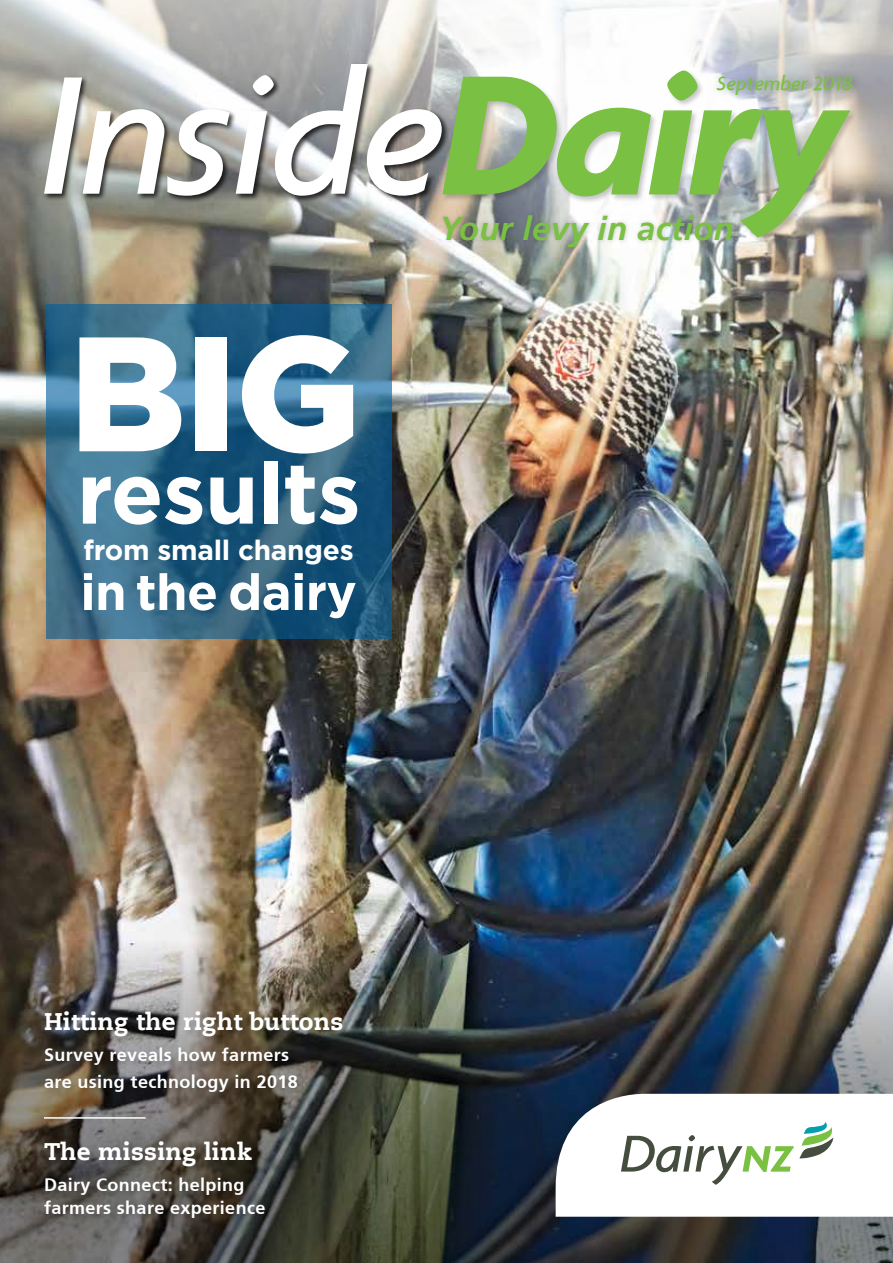
<style>
.page{position:relative;width:893px;height:1263px;background:#fff}
.page>*{position:absolute;margin:0;border:0;box-sizing:border-box;transform-origin:0 0}
.t1{font:900 162.6px "Gotham";color:#fff}
.t2{font:700 85.95px "Gotham";letter-spacing:-.01em;color:#fff}
.t3{font:700 50.55px "Gotham";letter-spacing:-.01em;color:#fff}
.t4{font:italic 700 33px "Frutiger 66";letter-spacing:.01em;color:#7ac143}
.t5{font:700 27.9px "Gotham";letter-spacing:-.01em;color:#fff}
.t6{font:800 24px "Caecilia LT Std";letter-spacing:.01em;color:#fff}
.t7{font:italic 500 21px "Agenda";color:#7ac143}
.t8{font:700 18px/26.7px "Frutiger";letter-spacing:.02em;color:#fff}
</style>
<div class="page">
<img style="left:0;top:348px;width:893px;height:592px">
<img style="left:0;top:0;width:893px;height:348px">
<img style="left:0;top:940px;width:893px;height:323px">
<svg style="left:46px;top:305px;width:345px;height:334px;background:#2e6587"></svg>
<svg style="left:556px;top:1094px;width:337px;height:123px"></svg>
<div style="left:43px;top:1011px;width:306px;height:88px;background:#000;opacity:.18"></div>
<div style="left:43px;top:1141px;width:229px;height:84px;background:#000;opacity:.18"></div>
<hr style="left:44px;top:1117px;width:102px;height:2px;background:#fff">
<div style="left:441px;top:69px;width:416px;height:176px;background:#000;opacity:.22"></div>
<svg style="left:442px;top:70px;width:409px;height:168px"></svg>
<div style="left:43px;top:62px;width:406px;height:141px;background:#000;opacity:.75"></div>
<svg style="left:44px;top:64px;width:398px;height:132px"></svg>
<div style="left:439px;top:211px;width:298px;height:41px;background:#000;opacity:.18"></div>
<div style="left:710px;top:67px;width:153px;height:37px;background:#000;opacity:.31"></div>
<h1 class="t1" style="left:69px;top:282px;width:293px">BIG</h1>
<h2 class="t2" style="left:77px;top:436px;width:285px">results</h2>
<h3 class="t5" style="left:83px;top:532px;width:272px">from small changes</h3>
<h3 class="t3" style="left:80px;top:559px;width:278px">in the dairy</h3>
<p class="t7" style="left:716px;top:71px;width:138px">September 2018</p>
<h3 class="t4" style="left:439px;top:209px;width:296px">Your levy in action</h3>
<h3 class="t6" style="left:44px;top:1007px;width:301px">Hitting the right buttons</h3>
<p class="t8" style="left:44px;top:1042px;width:255px">Survey reveals how farmers are using technology in 2018</p>
<h3 class="t6" style="left:44px;top:1137px;width:209px">The missing link</h3>
<p class="t8" style="left:44px;top:1174px;width:223px;line-height:22.5px">Dairy Connect: helping farmers share experience</p>
</div>
